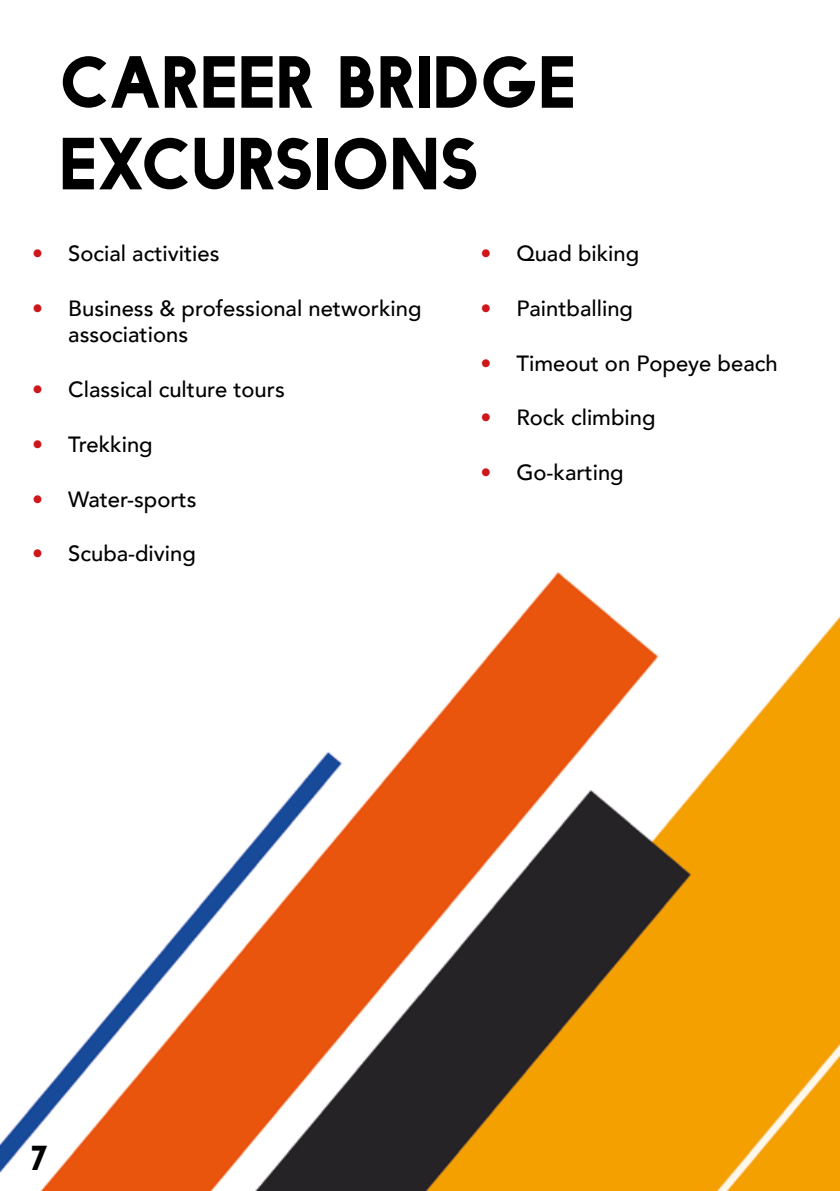
<style>
.page{position:relative;width:840px;height:1191px;background:#fff}
.page>*{position:absolute;margin:0;border:0;box-sizing:border-box;transform-origin:0 0}
.t1{font:68px/81.6px "Facile Sans";letter-spacing:.03em;color:#000}
.t2{font:32px "Facile Sans";color:#000}
.t3{font:500 22px/26.4px "Avenir";color:#000}
.s1{color:#cd171a}
</style>
<div class="page">
<img style="left:0;top:572px;width:839px;height:619px">
<h1 class="t1" style="left:63px;top:39px;width:516px">CAREER BRIDGE<br>EXCURSIONS</h1>
<p class="t3" style="left:32px;top:239px;width:189px"><span class="s1">•</span> Social activities</p>
<p class="t3" style="left:68px;top:294px;width:354px;text-indent:-36px"><span class="s1">•</span> Business &amp; professional networking associations</p>
<p class="t3" style="left:32px;top:375px;width:254px"><span class="s1">•</span> Classical culture tours</p>
<p class="t3" style="left:32px;top:430px;width:122px"><span class="s1">•</span> Trekking</p>
<p class="t3" style="left:32px;top:484px;width:166px"><span class="s1">•</span> Water-sports</p>
<p class="t3" style="left:32px;top:539px;width:165px"><span class="s1">•</span> Scuba-diving</p>
<p class="t3" style="left:480px;top:239px;width:160px"><span class="s1">•</span> Quad biking</p>
<p class="t3" style="left:480px;top:294px;width:154px"><span class="s1">•</span> Paintballing</p>
<p class="t3" style="left:480px;top:348px;width:298px"><span class="s1">•</span> Timeout on Popeye beach</p>
<p class="t3" style="left:480px;top:403px;width:176px"><span class="s1">•</span> Rock climbing</p>
<p class="t3" style="left:480px;top:458px;width:145px"><span class="s1">•</span> Go-karting</p>
<h2 class="t2" style="left:32px;top:1139px;width:19px">7</h2>
</div>
